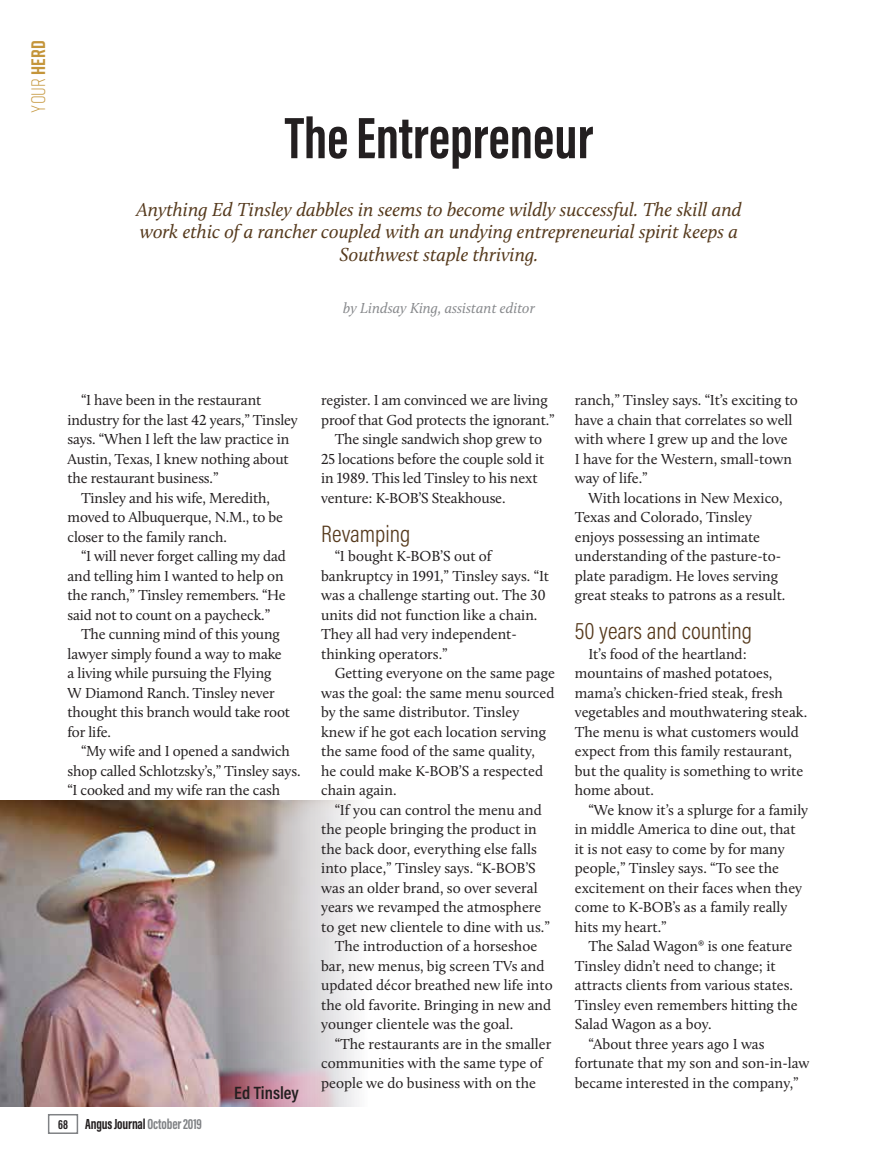
<style>
.page{position:relative;width:878px;height:1168px;background:#fff}
.page>*{position:absolute;margin:0;border:0;box-sizing:border-box;transform-origin:0 0}
.T2_Hed{font:700 60px "Acumin Pro Extra Cond";color:#231f20}
.subhead-new{font:300 24px "Acumin Pro Cond";color:#563a1d}
.T2_Deck{font:italic 19.5px/22.5px "Calluna";color:#563a1d;text-align:center}
.t1{font:300 19.5px "Rift";color:#c4953a}
.pull_quote_white{font:600 18px "Acumin Pro Cond";color:#231f20}
.Body_Text{font:15px/19.5px "Calluna";color:#231f20}
.T2_Deck-2{font:italic 15px "Calluna";color:#87898c}
.t2{font:700 15px "Acumin Pro Extra Cond";letter-spacing:-.01em;color:#231f20}
.s1{font-weight:700}
.s2{font-size:13.5px}
.s3{color:#808285}
</style>
<div class="page">
<img style="left:0;top:801px;width:359px;height:305px">
<div style="left:48px;top:1114px;width:30px;height:20px;border:2px solid #808285"></div>
<h3 class="t1" style="left:25px;top:113px;width:74px;rotate:-90deg">Your <span class="s1">Herd</span></h3>
<p class="T2_Hed" style="left:285px;top:101px;width:310px">The Entrepreneur</p>
<p class="T2_Deck" style="left:136px;top:198px;width:606px">Anything Ed Tinsley dabbles in seems to become wildly successful. The skill and work ethic of a rancher coupled with an undying entrepreneurial spirit keeps a<br>Southwest staple thriving.</p>
<p class="T2_Deck-2" style="left:343px;top:299px;width:193px">by Lindsay King, assistant editor</p>
<p class="Body_Text" style="left:68px;top:390px;width:232px;text-indent:14px">“I have been in the restaurant industry for the last 42 years,” Tinsley says. “When I left the law practice in Austin, Texas, I knew nothing about the restaurant business.”</p>
<p class="Body_Text" style="left:68px;top:488px;width:217px;text-indent:14px">Tinsley and his wife, Meredith, moved to Albuquerque, N.M., to be closer to the family ranch.</p>
<p class="Body_Text" style="left:68px;top:546px;width:220px;text-indent:14px">“I will never forget calling my dad and telling him I wanted to help on the ranch,” Tinsley remembers. “He said not to count on a paycheck.”</p>
<p class="Body_Text" style="left:68px;top:624px;width:224px;text-indent:14px">The cunning mind of this young lawyer simply found a way to make a living while pursuing the Flying<br>W Diamond Ranch. Tinsley never thought this branch would take root for life.</p>
<p class="Body_Text" style="left:68px;top:741px;width:234px;text-indent:14px">“My wife and I opened a sandwich shop called Schlotzsky’s,” Tinsley says. “I cooked and my wife ran the cash</p>
<p class="t2" style="left:58px;top:1115px;width:145px"><span class="s2">68</span> Angus Journal <span class="s3">October 2019</span></p>
<p class="pull_quote_white" style="left:234px;top:1081px;width:66px">Ed Tinsley</p>
<p class="Body_Text" style="left:321px;top:390px;width:235px">register. I am convinced we are living proof that God protects the ignorant.”</p>
<p class="Body_Text" style="left:321px;top:429px;width:225px;text-indent:14px">The single sandwich shop grew to 25 locations before the couple sold it in 1989. This led Tinsley to his next venture: K-BOB’S Steakhouse.</p>
<p class="subhead-new" style="left:321px;top:518px;width:91px">Revamping</p>
<p class="Body_Text" style="left:321px;top:546px;width:229px;text-indent:14px">“I bought K-BOB’S out of bankruptcy in 1991,” Tinsley says. “It was a challenge starting out. The 30 units did not function like a chain.<br>They all had very independent&shy;thinking operators.”</p>
<p class="Body_Text" style="left:321px;top:663px;width:235px;text-indent:14px">Getting everyone on the same page was the goal: the same menu sourced by the same distributor. Tinsley knew if he got each location serving the same food of the same quality,<br>he could make K-BOB’S a respected chain again.</p>
<p class="Body_Text" style="left:321px;top:800px;width:230px;text-indent:14px">“If you can control the menu and the people bringing the product in the back door, everything else falls into place,” Tinsley says. “K-BOB’S was an older brand, so over several years we revamped the atmosphere to get new clientele to dine with us.”</p>
<p class="Body_Text" style="left:321px;top:936px;width:233px;text-indent:14px">The introduction of a horseshoe bar, new menus, big screen TVs and updated décor breathed new life into the old favorite. Bringing in new and younger clientele was the goal.</p>
<p class="Body_Text" style="left:321px;top:1034px;width:232px;text-indent:14px">“The restaurants are in the smaller communities with the same type of people we do business with on the</p>
<p class="Body_Text" style="left:574px;top:390px;width:225px">ranch,” Tinsley says. “It’s exciting to have a chain that correlates so well with where I grew up and the love<br>I have for the Western, small-town way of life.”</p>
<p class="Body_Text" style="left:574px;top:488px;width:212px;text-indent:14px">With locations in New Mexico,<br>Texas and Colorado, Tinsley enjoys possessing an intimate understanding of the pasture-to&shy;plate paradigm. He loves serving great steaks to patrons as a result.</p>
<p class="subhead-new" style="left:574px;top:615px;width:179px">50 years and counting</p>
<p class="Body_Text" style="left:574px;top:644px;width:234px;text-indent:14px">It’s food of the heartland: mountains of mashed potatoes, mama’s chicken-fried steak, fresh vegetables and mouthwatering steak.<br>The menu is what customers would expect from this family restaurant, but the quality is something to write home about.</p>
<p class="Body_Text" style="left:574px;top:800px;width:235px;text-indent:14px">“We know it’s a splurge for a family in middle America to dine out, that it is not easy to come by for many people,” Tinsley says. “To see the excitement on their faces when they come to K-BOB’s as a family really hits my heart.”</p>
<p class="Body_Text" style="left:574px;top:936px;width:224px;text-indent:14px">The Salad Wagon® is one feature<br>Tinsley didn’t need to change; it attracts clients from various states.<br>Tinsley even remembers hitting the<br>Salad Wagon as a boy.</p>
<p class="Body_Text" style="left:574px;top:1034px;width:236px;text-indent:14px">“About three years ago I was fortunate that my son and son-in-law became interested in the company,”</p>
</div>
